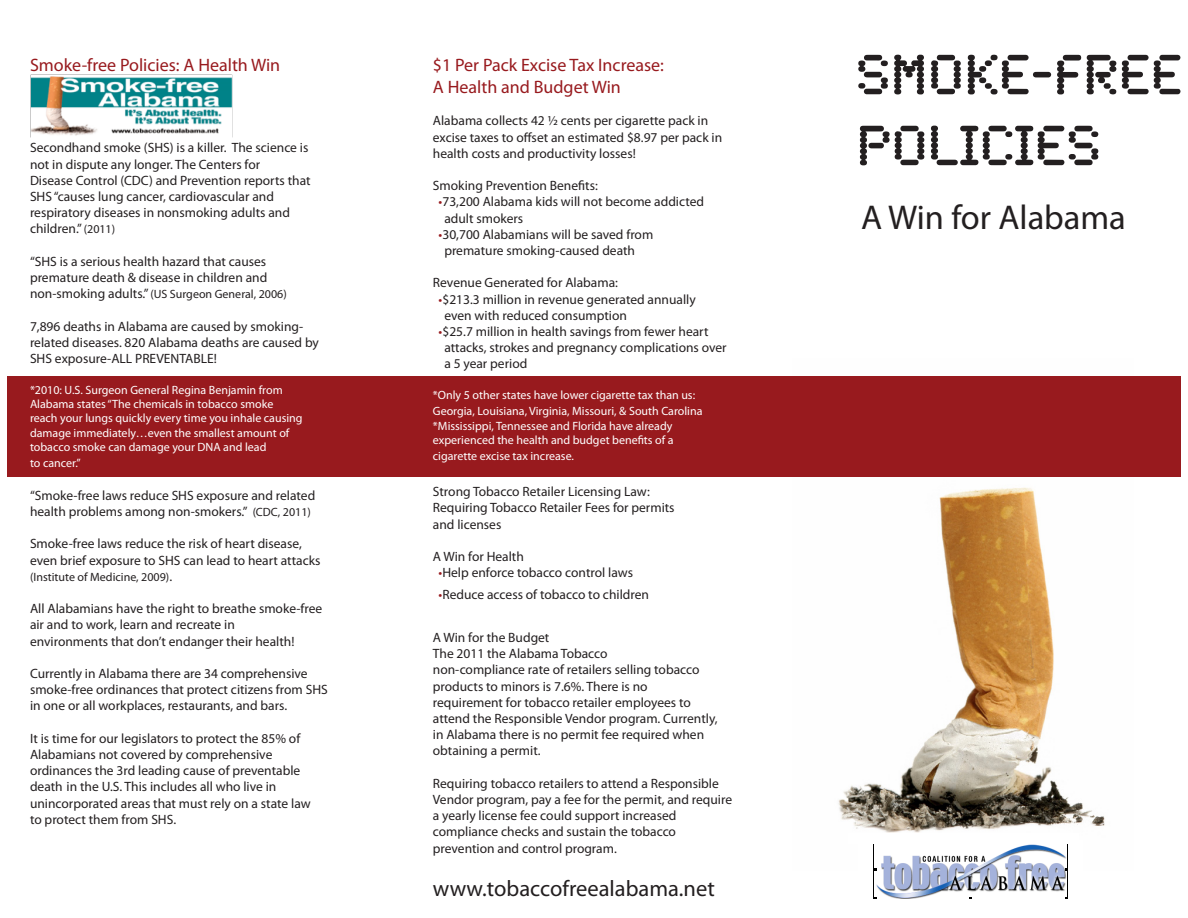
<style>
.page{position:relative;width:1188px;height:918px;background:#fff}
.page>*{position:absolute;margin:0;border:0;box-sizing:border-box;transform-origin:0 0}
.t1{font:34.5px "Myriad Pro";color:#231f20}
.t2{font:22.5px "Myriad Pro";color:#231f20}
.t3{font:18px "Myriad Pro";color:#981a1e}
.t4{font:13.5px/16.2px "Myriad Pro";color:#231f20}
.t5{font:12px "Myriad Pro";color:#fff}
.t6{font:12px "Myriad Pro";color:#231f20}
.s1{font-size:12px}
.s2{font-size:13.5px}
.s3{color:#981a1e}
</style>
<div class="page">
<img style="left:838px;top:487px;width:267px;height:346px">
<div style="left:7px;top:376px;width:1174px;height:101px;background:#981a1e"></div>
<svg style="left:858px;top:55px;width:322px;height:39px"></svg>
<svg style="left:860px;top:126px;width:238px;height:39px"></svg>
<img style="left:31px;top:75px;width:202px;height:63px">
<img style="left:874px;top:844px;width:193px;height:55px">
<hr style="left:873px;top:838px;width:1px;height:62px;background:#000">
<hr style="left:1067px;top:838px;width:1px;height:62px;background:#000">
<div style="left:848px;top:833px;width:230px;height:11px;background:#fff"></div>
<div style="left:854px;top:899px;width:230px;height:11px;background:#fff"></div>
<p class="t3" style="left:30px;top:54px;width:252px">Smoke-free Policies: A Health Win</p>
<p class="t4" style="left:30px;top:140px;width:280px">Secondhand smoke (SHS) is a killer. The science is not in dispute any longer. The Centers for</p>
<p class="t4" style="left:30px;top:172px;width:282px">Disease Control (CDC) and Prevention reports that<br>SHS “causes lung cancer, cardiovascular and</p>
<p class="t4" style="left:30px;top:204px;width:262px">respiratory diseases in nonsmoking adults and</p>
<p class="t4" style="left:30px;top:221px;width:87px">children.” <span class="s1">(2011)</span></p>
<p class="t4" style="left:30px;top:253px;width:238px">“SHS is a serious health hazard that causes</p>
<p class="t4" style="left:30px;top:269px;width:239px">premature death &amp; disease in children and</p>
<p class="t6" style="left:30px;top:287px;width:258px"><span class="s2">non-smoking adults.”</span> (US Surgeon General, 2006)</p>
<p class="t4" style="left:30px;top:318px;width:275px">7,896 deaths in Alabama are caused by smoking-</p>
<p class="t4" style="left:30px;top:334px;width:290px">related diseases. 820 Alabama deaths are caused by<br>SHS exposure-ALL PREVENTABLE!</p>
<p class="t5" style="left:30px;top:382px;width:254px">*2010: U.S. Surgeon General Regina Benjamin from</p>
<p class="t5" style="left:30px;top:397px;width:245px">Alabama states “The chemicals in tobacco smoke</p>
<p class="t5" style="left:30px;top:411px;width:274px">reach your lungs quickly every time you inhale causing</p>
<p class="t5" style="left:30px;top:425px;width:261px">damage immediately…even the smallest amount of</p>
<p class="t5" style="left:30px;top:440px;width:238px">tobacco smoke can damage your DNA and lead</p>
<p class="t5" style="left:30px;top:456px;width:52px">to cancer.”</p>
<p class="t4" style="left:30px;top:487px;width:287px">“Smoke-free laws reduce SHS exposure and related</p>
<p class="t4" style="left:30px;top:503px;width:282px">health problems among non-smokers.” <span class="s1">(CDC, 2011)</span></p>
<p class="t4" style="left:30px;top:536px;width:292px">Smoke-free laws reduce the risk of heart disease, even brief exposure to SHS can lead to heart attacks</p>
<p class="t6" style="left:30px;top:569px;width:144px">(Institute of Medicine, 2009)<span class="s2">.</span></p>
<p class="t4" style="left:30px;top:600px;width:294px">All Alabamians have the right to breathe smoke-free air and to work, learn and recreate in</p>
<p class="t4" style="left:30px;top:633px;width:266px">environments that don’t endanger their health!</p>
<p class="t4" style="left:30px;top:665px;width:279px">Currently in Alabama there are 34 comprehensive</p>
<p class="t4" style="left:30px;top:681px;width:299px">smoke-free ordinances that protect citizens from SHS in one or all workplaces, restaurants, and bars.</p>
<p class="t4" style="left:30px;top:730px;width:272px">It is time for our legislators to protect the 85% of</p>
<p class="t4" style="left:30px;top:746px;width:244px">Alabamians not covered by comprehensive</p>
<p class="t4" style="left:30px;top:762px;width:272px">ordinances the 3rd leading cause of preventable death in the U.S. This includes all who live in</p>
<p class="t4" style="left:30px;top:795px;width:282px">unincorporated areas that must rely on a state law</p>
<p class="t4" style="left:30px;top:811px;width:148px">to protect them from SHS.</p>
<p class="t3" style="left:433px;top:54px;width:233px">$1 Per Pack Excise Tax Increase:</p>
<p class="t3" style="left:433px;top:76px;width:190px">A Health and Budget Win</p>
<p class="t4" style="left:433px;top:113px;width:291px">Alabama collects 42 ½ cents per cigarette pack in excise taxes to offset an estimated $8.97 per pack in health costs and productivity losses!</p>
<p class="t4" style="left:433px;top:177px;width:166px">Smoking Prevention Benefits:</p>
<p class="t4" style="left:439px;top:194px;width:267px"><span class="s3">•</span>73,200 Alabama kids will not become addicted</p>
<p class="t4" style="left:444px;top:210px;width:80px">adult smokers</p>
<p class="t4" style="left:439px;top:226px;width:216px"><span class="s3">•</span>30,700 Alabamians will be saved from</p>
<p class="t4" style="left:444px;top:242px;width:192px">premature smoking-caused death</p>
<p class="t4" style="left:433px;top:275px;width:187px">Revenue Generated for Alabama:</p>
<p class="t4" style="left:439px;top:291px;width:259px"><span class="s3">•</span>$213.3 million in revenue generated annually</p>
<p class="t4" style="left:444px;top:307px;width:184px">even with reduced consumption</p>
<p class="t4" style="left:439px;top:323px;width:271px"><span class="s3">•</span>$25.7 million in health savings from fewer heart</p>
<p class="t4" style="left:444px;top:339px;width:284px">attacks, strokes and pregnancy complications over</p>
<p class="t4" style="left:444px;top:356px;width:85px">a 5 year period</p>
<p class="t5" style="left:433px;top:388px;width:264px">*Only 5 other states have lower cigarette tax than us:</p>
<p class="t5" style="left:433px;top:404px;width:271px">Georgia, Louisiana, Virginia, Missouri, &amp; South Carolina</p>
<p class="t5" style="left:433px;top:418px;width:241px">*Mississippi, Tennessee and Florida have already</p>
<p class="t5" style="left:433px;top:433px;width:242px">experienced the health and budget benefits of a</p>
<p class="t5" style="left:433px;top:449px;width:143px">cigarette excise tax increase.</p>
<p class="t4" style="left:433px;top:483px;width:219px">Strong Tobacco Retailer Licensing Law:</p>
<p class="t4" style="left:433px;top:500px;width:243px">Requiring Tobacco Retailer Fees for permits</p>
<p class="t4" style="left:433px;top:516px;width:70px">and licenses</p>
<p class="t4" style="left:433px;top:548px;width:93px">A Win for Health</p>
<p class="t4" style="left:439px;top:564px;width:196px"><span class="s3">•</span>Help enforce tobacco control laws</p>
<p class="t4" style="left:439px;top:586px;width:212px"><span class="s3">•</span>Reduce access of tobacco to children</p>
<p class="t4" style="left:433px;top:629px;width:118px">A Win for the Budget</p>
<p class="t4" style="left:433px;top:645px;width:176px">The 2011 the Alabama Tobacco</p>
<p class="t4" style="left:433px;top:662px;width:268px">non-compliance rate of retailers selling tobacco</p>
<p class="t4" style="left:433px;top:678px;width:216px">products to minors is 7.6%. There is no</p>
<p class="t4" style="left:433px;top:694px;width:260px">requirement for tobacco retailer employees to</p>
<p class="t4" style="left:433px;top:710px;width:286px">attend the Responsible Vendor program. Currently,</p>
<p class="t4" style="left:433px;top:726px;width:273px">in Alabama there is no permit fee required when</p>
<p class="t4" style="left:433px;top:743px;width:109px">obtaining a permit.</p>
<p class="t4" style="left:433px;top:775px;width:301px">Requiring tobacco retailers to attend a Responsible<br>Vendor program, pay a fee for the permit, and require a yearly license fee could support increased</p>
<p class="t4" style="left:433px;top:824px;width:245px">compliance checks and sustain the tobacco</p>
<p class="t4" style="left:433px;top:840px;width:185px">prevention and control program.</p>
<p class="t2" style="left:433px;top:874px;width:283px">www.tobaccofreealabama.net</p>
<p class="t1" style="left:861px;top:197px;width:266px">A Win for Alabama</p>
</div>
